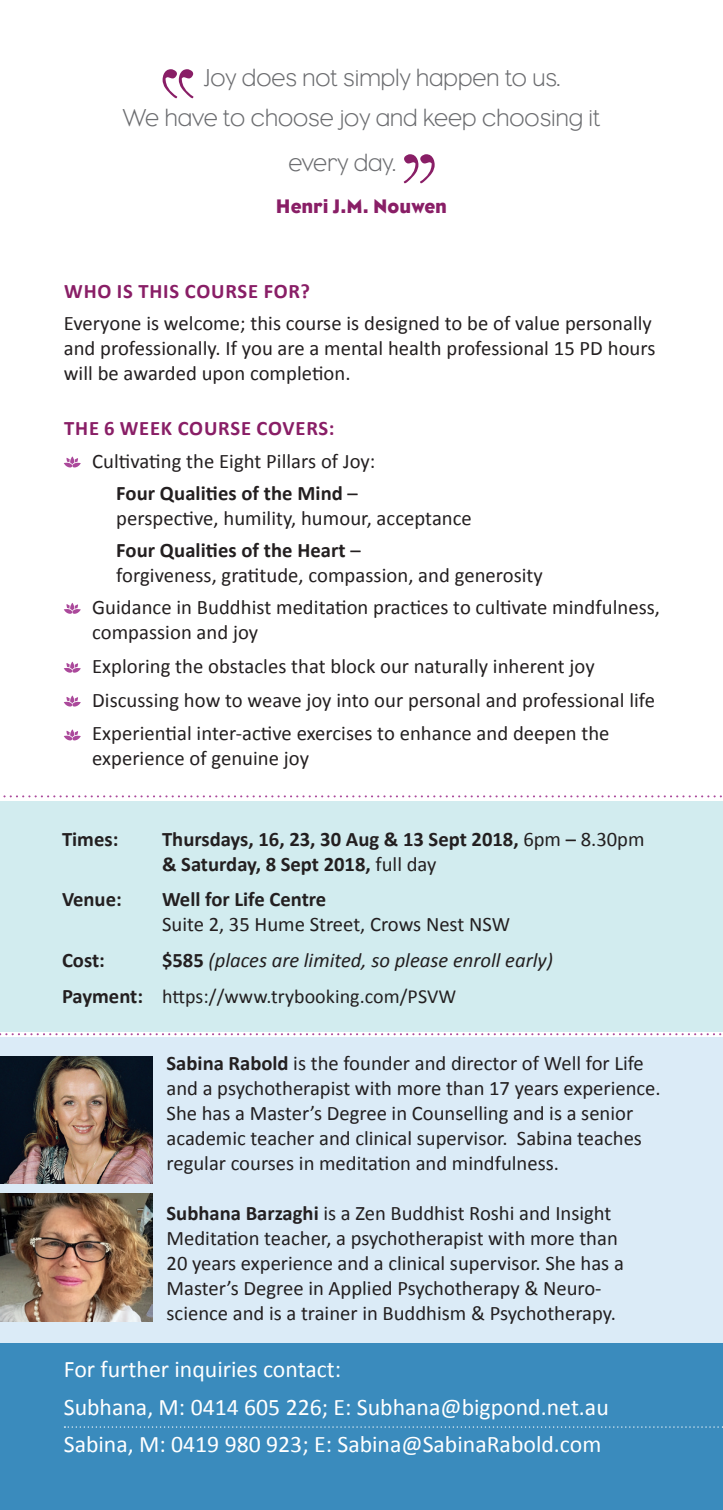
<style>
.page{position:relative;width:723px;height:1510px;background:#fff}
.page>*{position:absolute;margin:0;border:0;box-sizing:border-box;transform-origin:0 0}
.quote{font:300 25px/40px "Eagle";color:#6c6d70}
.Bodytext{font:23.75px/37.5px "Calibri";color:#fff}
.body_text_8_5{font:20.5px/25px "Calibri";color:#231f20}
.Bodytext-2{font:700 20.5px/25px "Calibri";color:#231f20}
.Bodytext-3{font:20.5px/25px "Calibri";color:#231f20}
.Bodytext-4{font:italic 20.5px "Calibri";color:#231f20}
.body_text_8_5-2{font:700 20.5px "Calibri";letter-spacing:.04em;color:#891e66}
.Bodytext-5{font:20px "Calibri";letter-spacing:.005em;color:#231f20}
.t1{font:20px "Eagle";color:#891e66}
.s1{font-weight:700}
.s2{font-weight:400}
.s3{font-weight:700;font-style:normal}
.s4{font-weight:700;font-size:20.5px}
</style>
<div class="page">
<div style="left:0;top:1036px;width:723px;height:330px;background:#dbebf7"></div>
<div style="left:0;top:1343px;width:723px;height:166px;background:#3a8bbd"></div>
<svg style="left:163px;top:69px;width:30px;height:29px"></svg>
<svg style="left:404px;top:154px;width:31px;height:29px"></svg>
<div style="left:0;top:801px;width:723px;height:230px;background:#d2ecef"></div>
<img style="left:0;top:1193px;width:152px;height:128px">
<img style="left:0;top:1056px;width:152px;height:127px">
<svg style="left:64px;top:1426px;width:659px;height:1px"></svg>
<svg style="left:64px;top:456px;width:17px;height:12px"></svg>
<svg style="left:64px;top:603px;width:17px;height:11px"></svg>
<svg style="left:64px;top:661px;width:17px;height:12px"></svg>
<svg style="left:64px;top:695px;width:17px;height:12px"></svg>
<svg style="left:64px;top:729px;width:17px;height:12px"></svg>
<svg style="left:3px;top:795px;width:719px;height:2px"></svg>
<svg style="left:0;top:1033px;width:722px;height:2px"></svg>
<p class="quote" style="left:123px;top:57px;width:479px;text-indent:81px">Joy does not simply happen to us.<br>We have to choose joy and keep choosing it</p>
<p class="quote" style="left:288px;top:142px;width:109px">every day.</p>
<p class="t1" style="left:276px;top:195px;width:173px">Henri J.M. Nouwen</p>
<p class="body_text_8_5-2" style="left:64px;top:279px;width:247px">WHO IS THIS COURSE FOR?</p>
<p class="body_text_8_5" style="left:64px;top:310px;width:593px">Everyone is welcome; this course is designed to be of value personally and professionally. If you are a mental health professional 15 PD hours will be awarded upon completion.</p>
<p class="body_text_8_5-2" style="left:64px;top:416px;width:272px">THE 6 WEEK COURSE COVERS:</p>
<p class="body_text_8_5" style="left:92px;top:447px;width:285px">Cultivating the Eight Pillars of Joy:</p>
<p class="body_text_8_5" style="left:116px;top:479px;width:357px"><span class="s1">Four Qualities of the Mind</span> –<br>perspective, humility, humour, acceptance</p>
<p class="body_text_8_5" style="left:116px;top:536px;width:428px"><span class="s1">Four Qualities of the Heart</span> –<br>forgiveness, gratitude, compassion, and generosity</p>
<p class="body_text_8_5" style="left:92px;top:593px;width:569px">Guidance in Buddhist meditation practices to cultivate mindfulness, compassion and joy</p>
<p class="body_text_8_5" style="left:92px;top:652px;width:504px">Exploring the obstacles that block our naturally inherent joy</p>
<p class="body_text_8_5" style="left:92px;top:686px;width:564px">Discussing how to weave joy into our personal and professional life</p>
<p class="body_text_8_5" style="left:92px;top:720px;width:519px">Experiential inter-active exercises to enhance and deepen the experience of genuine joy</p>
<p class="Bodytext-2" style="left:62px;top:825px;width:58px">Times:</p>
<p class="Bodytext-2" style="left:162px;top:825px;width:484px">Thursdays, 16, 23, 30 Aug &amp; 13 Sept 2018, <span class="s2">6pm – 8.30pm </span>&amp; Saturday, 8 Sept 2018, <span class="s2">full day</span></p>
<p class="Bodytext-2" style="left:62px;top:886px;width:61px">Venue:</p>
<p class="Bodytext-3" style="left:162px;top:886px;width:349px"><span class="s1">Well for Life Centre<br></span>Suite 2, 35 Hume Street, Crows Nest NSW</p>
<p class="Bodytext-2" style="left:62px;top:946px;width:44px">Cost:</p>
<p class="Bodytext-4" style="left:162px;top:947px;width:392px"><span class="s3">$585</span> (places are limited, so please enroll early)</p>
<p class="Bodytext-5" style="left:62px;top:983px;width:396px"><span class="s4">Payment:</span> https://www.trybooking.com/PSVW</p>
<p class="body_text_8_5" style="left:167px;top:1049px;width:496px"><span class="s1">Sabina Rabold</span> is the founder and director of Well for Life and a psychotherapist with more than 17 years experience.<br>She has a Master’s Degree in Counselling and is a senior academic teacher and clinical supervisor. Sabina teaches regular courses in meditation and mindfulness.</p>
<p class="body_text_8_5" style="left:167px;top:1199px;width:459px"><span class="s1">Subhana Barzaghi</span> is a Zen Buddhist Roshi and Insight Meditation teacher, a psychotherapist with more than 20 years experience and a clinical supervisor. She has a Master’s Degree in Applied Psychotherapy &amp; Neuro&shy;science and is a trainer in Buddhism &amp; Psychotherapy.</p>
<p class="Bodytext" style="left:64px;top:1349px;width:546px">For further inquiries contact:<br>Subhana, M: 0414 605 226; E: Subhana@bigpond.net.au</p>
<p class="Bodytext" style="left:64px;top:1424px;width:539px">Sabina, M: 0419 980 923; E: Sabina@SabinaRabold.com</p>
</div>
